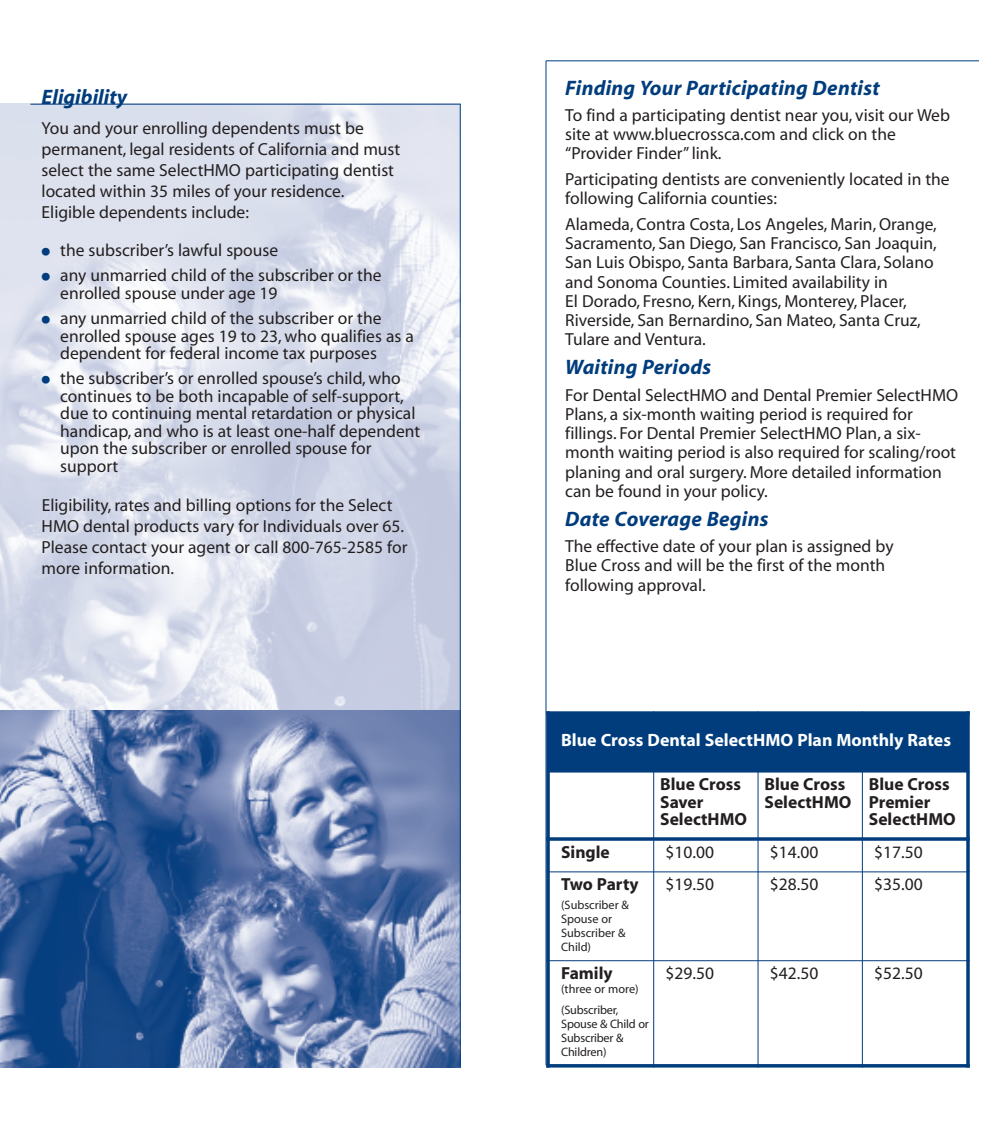
<style>
.page{position:relative;width:1008px;height:1134px;background:#fff}
.page>*{position:absolute;margin:0;border:0;box-sizing:border-box;transform-origin:0 0}
.t1{font:italic 700 21px "Myriad";letter-spacing:.01em;color:#013d7d}
.t2{font:700 17.85px "Myriad";color:#fff}
.t3{font:17.5px/19.2px "Myriad";color:#231f20}
.t4{font:700 17.5px/17.5px "Myriad";color:#231f20}
.t5{font:12.25px/14px "Myriad";letter-spacing:-.005em;color:#231f20}
</style>
<div class="page">
<div style="left:548px;top:713px;width:420px;height:60px;background:#013d7d"></div>
<svg style="left:547px;top:715px;width:3px;height:349px"></svg>
<hr style="left:653px;top:711px;width:1px;height:357px;background:#013d7d">
<hr style="left:758px;top:711px;width:1px;height:357px;background:#013d7d">
<hr style="left:862px;top:711px;width:1px;height:357px;background:#013d7d">
<svg style="left:966px;top:715px;width:4px;height:349px"></svg>
<svg style="left:547px;top:711px;width:423px;height:4px"></svg>
<hr style="left:546px;top:772px;width:424px;height:1px;background:#013d7d">
<svg style="left:547px;top:837px;width:423px;height:4px;background:#1f548c"></svg>
<hr style="left:546px;top:871px;width:424px;height:1px;background:#013d7d">
<hr style="left:546px;top:960px;width:424px;height:1px;background:#013d7d">
<svg style="left:546px;top:1064px;width:424px;height:4px;background:#1f548c"></svg>
<img style="left:0;top:104px;width:460px;height:607px">
<img style="left:0;top:711px;width:460px;height:356px">
<hr style="left:546px;top:61px;width:1px;height:1004px;background:#013d7d">
<hr style="left:546px;top:60px;width:433px;height:1px;background:#013d7d">
<hr style="left:460px;top:104px;width:1px;height:962px;background:#013d7d">
<hr style="left:30px;top:104px;width:431px;height:1px;background:#013d7d">
<svg style="left:42px;top:248px;width:8px;height:8px"></svg>
<svg style="left:42px;top:273px;width:8px;height:8px"></svg>
<svg style="left:42px;top:315px;width:8px;height:8px"></svg>
<svg style="left:42px;top:375px;width:8px;height:8px"></svg>
<p class="t1" style="left:42px;top:89px;width:87px">Eligibility</p>
<p class="t3" style="left:42px;top:119px;width:360px;line-height:21px">You and your enrolling dependents must be permanent, legal residents of California and must select the same SelectHMO participating dentist located within 35 miles of your residence.<br>Eligible dependents include:</p>
<p class="t3" style="left:60px;top:240px;width:323px;line-height:25px">the subscriber’s lawful spouse<br>any unmarried child of the subscriber or the</p>
<p class="t3" style="left:60px;top:282px;width:323px;line-height:25px">enrolled spouse under age 19<br>any unmarried child of the subscriber or the</p>
<p class="t3" style="left:60px;top:328px;width:355px;line-height:17.5px">enrolled spouse ages 19 to 23, who qualifies as a dependent for federal income tax purposes</p>
<p class="t3" style="left:60px;top:371px;width:361px;line-height:17.5px">the subscriber’s or enrolled spouse’s child, who continues to be both incapable of self-support, due to continuing mental retardation or physical handicap, and who is at least one-half dependent upon the subscriber or enrolled spouse for support</p>
<p class="t3" style="left:42px;top:496px;width:367px;line-height:21px">Eligibility, rates and billing options for the Select HMO dental products vary for Individuals over 65.<br>Please contact your agent or call 800-765-2585 for more information.</p>
<p class="t1" style="left:565px;top:80px;width:316px">Finding Your Participating Dentist</p>
<p class="t3" style="left:565px;top:107px;width:386px">To find a participating dentist near you, visit our Web site at www.bluecrossca.com and click on the “Provider Finder” link.</p>
<p class="t3" style="left:565px;top:171px;width:386px">Participating dentists are conveniently located in the following California counties:</p>
<p class="t3" style="left:565px;top:216px;width:373px">Alameda, Contra Costa, Los Angeles, Marin, Orange, Sacramento, San Diego, San Francisco, San Joaquin, San Luis Obispo, Santa Barbara, Santa Clara, Solano and Sonoma Counties. Limited availability in<br>El Dorado, Fresno, Kern, Kings, Monterey, Placer, Riverside, San Bernardino, San Mateo, Santa Cruz, Tulare and Ventura.</p>
<p class="t1" style="left:565px;top:359px;width:147px">Waiting Periods</p>
<p class="t3" style="left:565px;top:387px;width:394px">For Dental SelectHMO and Dental Premier SelectHMO Plans, a six-month waiting period is required for fillings. For Dental Premier SelectHMO Plan, a six&shy;month waiting period is also required for scaling/root planing and oral surgery. More detailed information can be found in your policy.</p>
<p class="t1" style="left:565px;top:511px;width:205px">Date Coverage Begins</p>
<p class="t3" style="left:565px;top:538px;width:330px">The effective date of your plan is assigned by<br>Blue Cross and will be the first of the month following approval.</p>
<p class="t2" style="left:561px;top:734px;width:391px">Blue Cross Dental SelectHMO Plan Monthly Rates</p>
<p class="t4" style="left:660px;top:777px;width:88px">Blue Cross<br>Saver<br>SelectHMO</p>
<p class="t4" style="left:764px;top:777px;width:88px">Blue Cross<br>SelectHMO</p>
<p class="t4" style="left:869px;top:777px;width:88px">Blue Cross<br>Premier<br>SelectHMO</p>
<p class="t4" style="left:561px;top:845px;width:50px">Single</p>
<p class="t3" style="left:665px;top:844px;width:50px">$10.00</p>
<p class="t3" style="left:770px;top:844px;width:50px">$14.00</p>
<p class="t3" style="left:874px;top:844px;width:50px">$17.50</p>
<p class="t4" style="left:561px;top:877px;width:79px">Two Party</p>
<p class="t5" style="left:561px;top:899px;width:69px">(Subscriber &amp;<br>Spouse or<br>Subscriber &amp;<br>Child)</p>
<p class="t3" style="left:665px;top:876px;width:50px">$19.50</p>
<p class="t3" style="left:770px;top:876px;width:50px">$28.50</p>
<p class="t3" style="left:874px;top:876px;width:50px">$35.00</p>
<p class="t4" style="left:561px;top:966px;width:53px">Family</p>
<p class="t5" style="left:561px;top:979px;width:79px;line-height:21px">(three or more) (Subscriber,</p>
<p class="t5" style="left:561px;top:1018px;width:89px">Spouse &amp; Child or<br>Subscriber &amp;<br>Children)</p>
<p class="t3" style="left:665px;top:965px;width:50px">$29.50</p>
<p class="t3" style="left:770px;top:965px;width:50px">$42.50</p>
<p class="t3" style="left:874px;top:965px;width:50px">$52.50</p>
</div>
